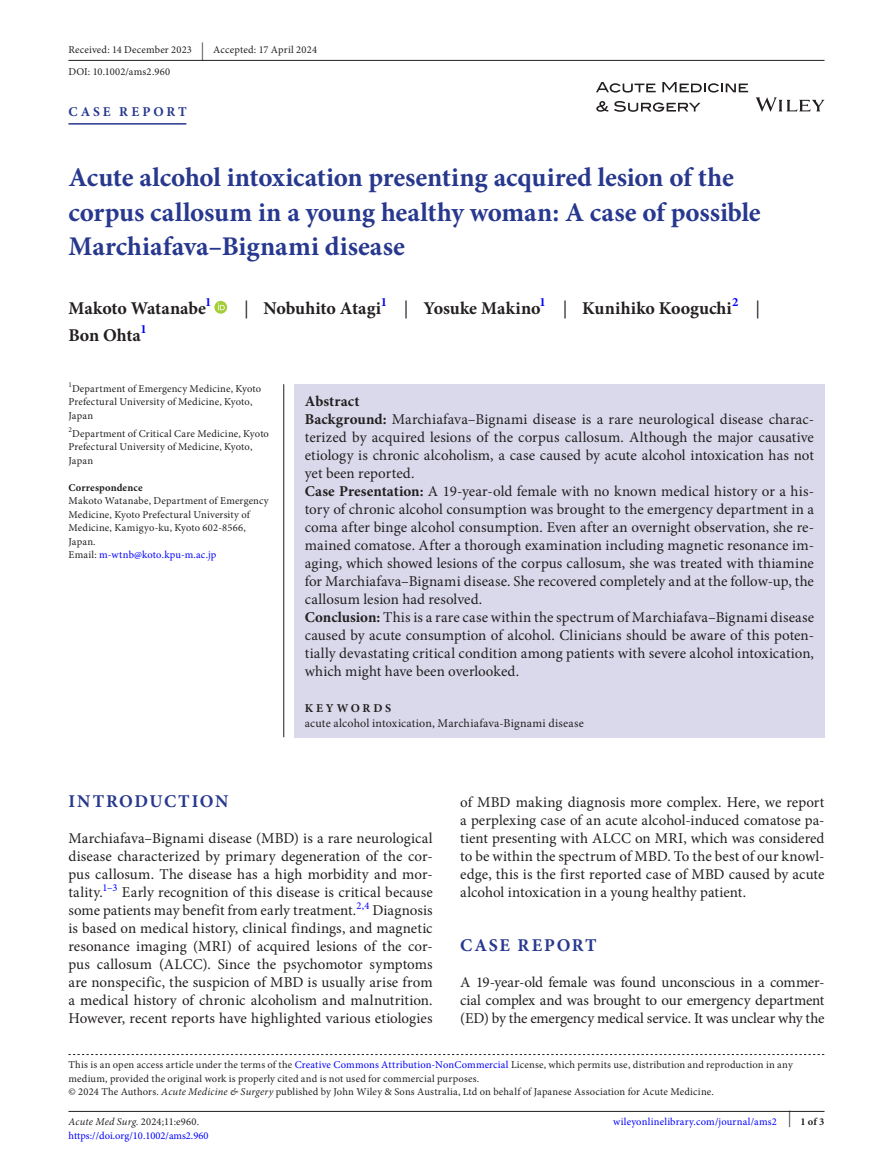
<style>
.page{position:relative;width:893px;height:1174px;background:#fff}
.page>*{position:absolute;margin:0;border:0;box-sizing:border-box;transform-origin:0 0}
.t1{font:700 27px/34.5px "Minion Pro";letter-spacing:-.005em;color:#27388e}
.t2{font:700 18px "Minion Pro";color:#231f20}
.t3{font:700 18px "Minion Pro";letter-spacing:.08em;color:#27388e}
.t4{font:700 18px "Minion Pro";letter-spacing:.1em;color:#27388e}
.t5{font:18px "Minion Pro";color:#231f20}
.t6{font:15px/18px "Minion Pro";letter-spacing:.005em;color:#231f20;text-align:justify}
.t7{font:700 13.5px "Minion Pro";letter-spacing:.22em;color:#27388e}
.t8{font:700 12.6px "Minion Pro";color:#00f}
.t9{font:12px "Minion Pro";letter-spacing:.015em;color:#231f20}
.t10{font:700 12px "Minion Pro";letter-spacing:.225em;color:#231f20}
.t11{font:10.5px/13.5px "Minion Pro";letter-spacing:.015em;color:#231f20}
.t12{font:10.5px "Minion Pro";letter-spacing:.005em;color:#00f}
.t13{font:italic 10.5px "Minion Pro";letter-spacing:.015em;color:#231f20}
.t14{font:700 10.5px "Minion Pro";letter-spacing:.01em;color:#231f20}
.t15{font:7.35px "Minion Pro";color:#231f20}
.s1{font-size:18px}
.s2{font-weight:400}
.s3{color:#00f}
.s4{font-weight:700}
.s5{font-style:italic}
.s6{font-style:normal}
</style>
<div class="page">
<hr style="left:68px;top:1111px;width:756px;height:1px;background:#231f20">
<svg style="left:756px;top:97px;width:68px;height:15px"></svg>
<svg style="left:596px;top:82px;width:60px;height:11px"></svg>
<svg style="left:662px;top:82px;width:86px;height:11px"></svg>
<svg style="left:596px;top:101px;width:12px;height:11px"></svg>
<svg style="left:614px;top:101px;width:86px;height:11px"></svg>
<hr style="left:68px;top:123px;width:118px;height:2px;background:#27388e">
<svg style="left:214px;top:301px;width:13px;height:13px"></svg>
<svg style="left:218px;top:303px;width:7px;height:7px"></svg>
<hr style="left:68px;top:60px;width:756px;height:1px;background:#231f20">
<svg style="left:68px;top:1054px;width:756px;height:1px"></svg>
<div style="left:294px;top:384px;width:530px;height:353px;background:#dad9eb"></div>
<hr style="left:283px;top:384px;width:1px;height:353px;background:#231f20">
<p class="t11" style="left:68px;top:39px;width:250px;line-height:21.9px">Received: 14 December 2023 <span class="s1">|</span> Accepted: 17 April 2024<br>DOI: 10.1002/ams2.960</p>
<p class="t7" style="left:69px;top:102px;width:120px">CASE REPORT</p>
<h1 class="t1" style="left:68px;top:160px;width:694px">Acute alcohol intoxication presenting acquired lesion of the corpus callosum in a young healthy woman: A case of possible<br>Marchiafava–Bignami disease</h1>
<p class="t2" style="left:68px;top:295px;width:139px">Makoto Watanabe</p>
<p class="t8" style="left:205px;top:293px;width:8px">1</p>
<p class="t2" style="left:244px;top:295px;width:138px"><span class="s2">|</span> Nobuhito Atagi</p>
<p class="t8" style="left:381px;top:293px;width:8px">1</p>
<p class="t2" style="left:404px;top:295px;width:138px"><span class="s2">|</span> Yosuke Makino</p>
<p class="t8" style="left:540px;top:293px;width:8px">1</p>
<p class="t2" style="left:563px;top:295px;width:171px"><span class="s2">|</span> Kunihiko Kooguchi</p>
<p class="t8" style="left:732px;top:293px;width:8px">2</p>
<p class="t5" style="left:755px;top:296px;width:6px">|</p>
<p class="t2" style="left:68px;top:322px;width:74px">Bon Ohta</p>
<p class="t8" style="left:141px;top:320px;width:8px">1</p>
<p class="t15" style="left:68px;top:380px;width:5px">1</p>
<p class="t11" style="left:68px;top:382px;width:194px;text-indent:4px">Department of Emergency Medicine, Kyoto<br>Prefectural University of Medicine, Kyoto,<br>Japan</p>
<p class="t15" style="left:68px;top:425px;width:5px">2</p>
<p class="t11" style="left:68px;top:427px;width:202px;text-indent:4px">Department of Critical Care Medicine, Kyoto<br>Prefectural University of Medicine, Kyoto,<br>Japan</p>
<p class="t14" style="left:68px;top:480px;width:76px">Correspondence</p>
<p class="t11" style="left:68px;top:494px;width:202px">Makoto Watanabe, Department of Emergency Medicine, Kyoto Prefectural University of Medicine, Kamigyo-ku, Kyoto 602-8566, Japan.<br>Email: <span class="s3">m-wtnb@koto.kpu-m.ac.jp</span></p>
<p class="t6" style="left:305px;top:392px;width:511px;text-align:left"><span class="s4">Abstract<br>Background:</span> Marchiafava–Bignami disease is a rare neurological disease charac&shy;terized by acquired lesions of the corpus callosum. Although the major causative etiology is chronic alcoholism, a case caused by acute alcohol intoxication has not yet been reported.<br><span class="s4">Case Presentation:</span> A 19-year-old female with no known medical history or a his&shy;tory of chronic alcohol consumption was brought to the emergency department in a coma after binge alcohol consumption. Even after an overnight observation, she re&shy;mained comatose. After a thorough examination including magnetic resonance im&shy;aging, which showed lesions of the corpus callosum, she was treated with thiamine for Marchiafava–Bignami disease. She recovered completely and at the follow-up, the callosum lesion had resolved.<br><span class="s4">Conclusion:</span> This is a rare case within the spectrum of Marchiafava–Bignami disease caused by acute consumption of alcohol. Clinicians should be aware of this poten&shy;tially devastating critical condition among patients with severe alcohol intoxication, which might have been overlooked.</p>
<p class="t10" style="left:305px;top:699px;width:88px">KEYWORDS</p>
<p class="t9" style="left:305px;top:715px;width:281px">acute alcohol intoxication, Marchiafava-Bignami disease</p>
<p class="t3" style="left:68px;top:789px;width:162px">INTRODUCTION</p>
<p class="t6" style="left:68px;top:829px;width:366px">Marchiafava–Bignami disease (MBD) is a rare neurological disease characterized by primary degeneration of the cor&shy;pus callosum. The disease has a high morbidity and mor&shy;tality.</p>
<p class="t12" style="left:102px;top:880px;width:17px">1–3</p>
<p class="t6" style="left:68px;top:883px;width:366px;text-indent:54px">Early recognition of this disease is critical because some patients may benefit from early treatment.</p>
<p class="t12" style="left:356px;top:898px;width:15px">2,4</p>
<p class="t6" style="left:68px;top:901px;width:366px;text-indent:304px">Diagnosis is based on medical history, clinical findings, and magnetic resonance imaging (MRI) of acquired lesions of the cor&shy;pus callosum (ALCC). Since the psychomotor symptoms are nonspecific, the suspicion of MBD is usually arise from a medical history of chronic alcoholism and malnutrition.<br>However, recent reports have highlighted various etiologies</p>
<p class="t6" style="left:460px;top:793px;width:366px">of MBD making diagnosis more complex. Here, we report a perplexing case of an acute alcohol-induced comatose pa&shy;tient presenting with ALCC on MRI, which was considered to be within the spectrum of MBD. To the best of our knowl&shy;edge, this is the first reported case of MBD caused by acute alcohol intoxication in a young healthy patient.</p>
<p class="t4" style="left:460px;top:933px;width:138px">CASE REPORT</p>
<p class="t6" style="left:460px;top:973px;width:366px">A 19-year-old female was found unconscious in a commer&shy;cial complex and was brought to our emergency department (ED) by the emergency medical service. It was unclear why the</p>
<p class="t11" style="left:68px;top:1058px;width:726px">This is an open access article under the terms of the <span class="s3">Creative Commons Attribution-NonCommercial</span> License, which permits use, distribution and reproduction in any medium, provided the original work is properly cited and is not used for commercial purposes.<br>© 2024 The Authors. <span class="s5">Acute Medicine &amp; Surgery</span> published by John Wiley &amp; Sons Australia, Ltd on behalf of Japanese Association for Acute Medicine.</p>
<p class="t13" style="left:68px;top:1114px;width:132px">Acute Med Surg. <span class="s6">2024;11:e960.</span></p>
<p class="t14" style="left:788px;top:1114px;width:38px"><sup>|</sup> 1 of 3</p>
<p class="t12" style="left:68px;top:1128px;width:142px">https://doi.org/10.1002/ams2.960</p>
<p class="t12" style="left:613px;top:1114px;width:165px">wileyonlinelibrary.com/journal/ams2</p>
</div>
